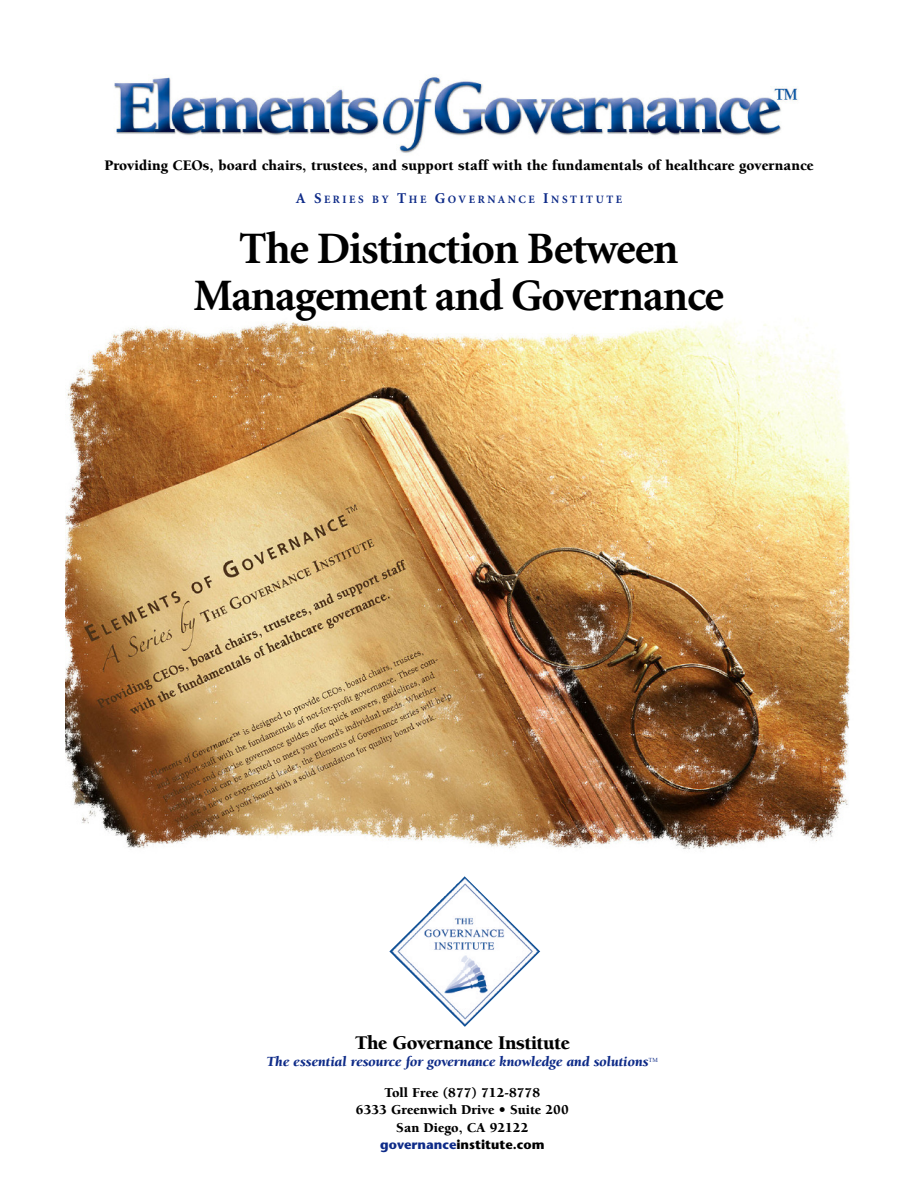
<style>
.page{position:relative;width:918px;height:1188px;background:#fff}
.page>*{position:absolute;margin:0;border:0;box-sizing:border-box;transform-origin:0 0}
.t1{font:700 45px/46.5px "Minion";letter-spacing:-.025em;color:#000;text-align:center}
.t2{font:900 19.95px "Berkeley";letter-spacing:-.02em;color:#000}
.t3{font:900 15px "Berkeley";color:#000}
.t4{font:italic 900 14.4px "Berkeley";color:#0e2b88}
.t5{font:900 13.95px/17.2px "Berkeley";color:#000;text-align:center}
.t6{font:700 12.9px "Stone Sans";color:#000}
.t7{font:700 11.25px "Minion";letter-spacing:.23em;color:#0e2b88}
.t8{font:500 6.45px "Berkeley";color:#0e2b88}
.s1{font-size:15px}
.s2{color:#0e2b88}
</style>
<div class="page">
<img style="left:65px;top:319px;width:785px;height:531px">
<img style="left:389px;top:876px;width:151px;height:151px">
<img style="left:114px;top:76px;width:684px;height:77px">
<p class="t3" style="left:104px;top:160px;width:711px">Providing CEOs, board chairs, trustees, and support staff with the fundamentals of healthcare governance</p>
<p class="t7" style="left:296px;top:195px;width:328px"><span class="s1">A S</span>ERIES BY <span class="s1">T</span>HE <span class="s1">G</span>OVERNANCE <span class="s1">I</span>NSTITUTE</p>
<h1 class="t1" style="left:194px;top:229px;width:532px">The Distinction Between<br>Management and Governance</h1>
<h2 class="t2" style="left:355px;top:1035px;width:216px">The Governance Institute</h2>
<p class="t4" style="left:267px;top:1056px;width:383px">The essential resource for governance knowledge and solutions</p>
<p class="t8" style="left:649px;top:1057px;width:11px">TM</p>
<p class="t5" style="left:356px;top:1085px;width:214px">Toll Free (877) 712-8778<br>6333 Greenwich Drive • Suite 200<br>San Diego, CA 92122</p>
<p class="t6" style="left:380px;top:1139px;width:166px"><span class="s2">governance</span>institute.com</p>
</div>
